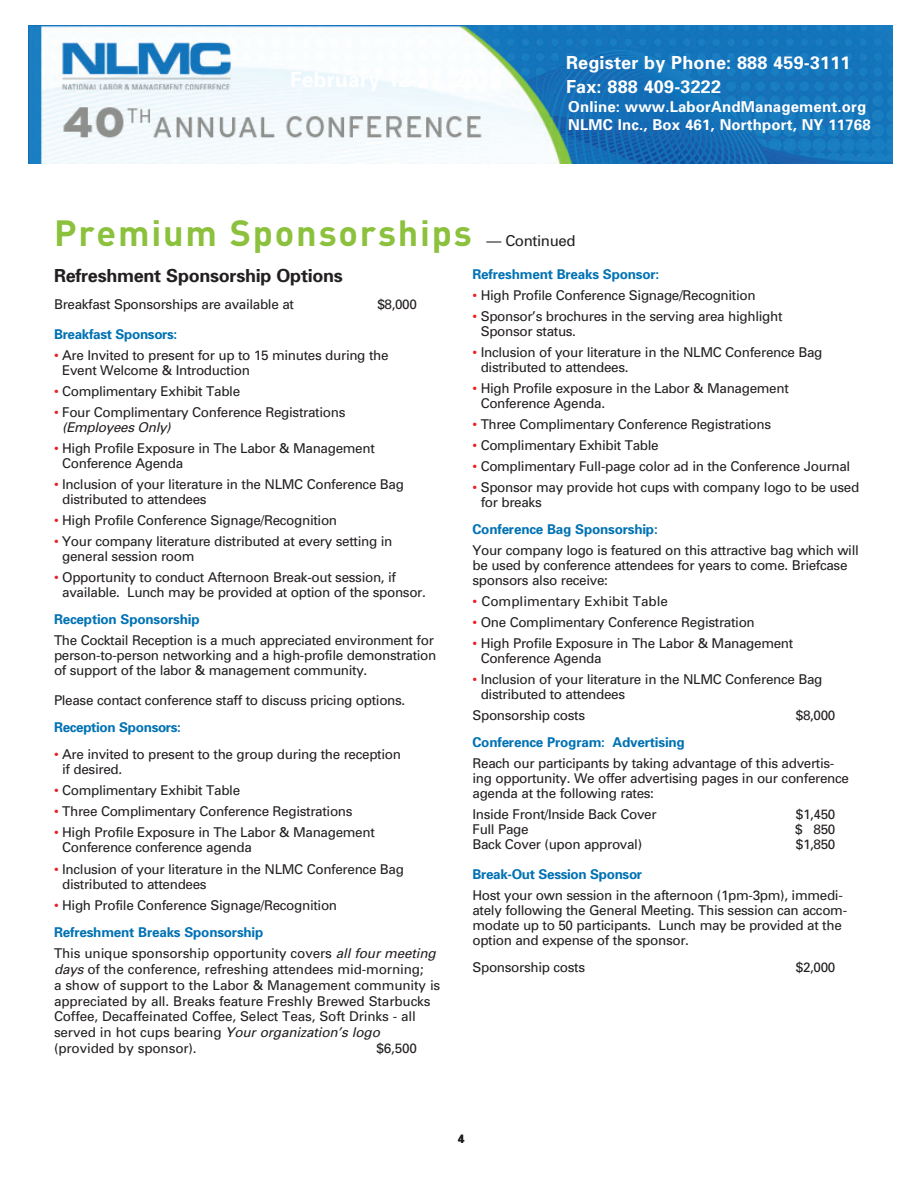
<style>
.page{position:relative;width:918px;height:1188px;background:#fff}
.page>*{position:absolute;margin:0;border:0;box-sizing:border-box;transform-origin:0 0}
.t1{font:700 36px "DIN";letter-spacing:.05em;color:#8cc13e}
.t2{font:700 18px/24px "Univers";letter-spacing:.01em;color:#fff}
.t3{font:700 18px "Univers";letter-spacing:-.015em;color:#231f20}
.t4{font:700 15px/18px "Univers";letter-spacing:.01em;color:#fff}
.t5{font:15px "Univers";letter-spacing:-.025em;color:#231f20}
.t6{font:13.5px/15px "Univers";letter-spacing:-.025em;color:#231f20}
.t7{font:700 13.5px "Univers";letter-spacing:-.015em;color:#0072b4}
.t8{font:13.5px "Univers";color:#231f20}
.t9{font:700 12px "Univers";color:#231f20}
.s1{color:#ee1d23}
.s2{font-style:italic}
.s3{font-weight:700;color:#0072b4}
</style>
<div class="page">
<img style="left:28px;top:26px;width:864px;height:138px">
<h2 class="t2" style="left:566px;top:50px;width:286px">Register by Phone: 888 459-3111<br>Fax: 888 409-3222</h2>
<p class="t4" style="left:568px;top:98px;width:304px">Online: www.LaborAndManagement.org<br>NLMC Inc., Box 461, Northport, NY 11768</p>
<h1 class="t1" style="left:54px;top:209px;width:419px">Premium Sponsorships</h1>
<p class="t5" style="left:486px;top:231px;width:91px">— Continued</p>
<h2 class="t3" style="left:54px;top:264px;width:290px">Refreshment Sponsorship Options</h2>
<p class="t6" style="left:54px;top:296px;width:242px">Breakfast Sponsorships are available at</p>
<p class="t6" style="left:377px;top:296px;width:41px">$8,000</p>
<p class="t7" style="left:54px;top:325px;width:125px">Breakfast Sponsors:</p>
<p class="t6" style="left:62px;top:347px;width:328px;text-indent:-8px"><span class="s1">•</span> Are Invited to present for up to 15 minutes during the<br>Event Welcome &amp; Introduction</p>
<p class="t6" style="left:54px;top:384px;width:188px"><span class="s1">•</span> Complimentary Exhibit Table</p>
<p class="t6" style="left:62px;top:405px;width:285px;text-indent:-8px"><span class="s1">•</span> Four Complimentary Conference Registrations <span class="s2">(Employees Only)</span></p>
<p class="t6" style="left:62px;top:441px;width:314px;text-indent:-8px"><span class="s1">•</span> High Profile Exposure in The Labor &amp; Management<br>Conference Agenda</p>
<p class="t6" style="left:62px;top:477px;width:343px;text-indent:-8px"><span class="s1">•</span> Inclusion of your literature in the NLMC Conference Bag distributed to attendees</p>
<p class="t6" style="left:54px;top:513px;width:285px"><span class="s1">•</span> High Profile Conference Signage/Recognition</p>
<p class="t6" style="left:62px;top:534px;width:332px;text-indent:-8px"><span class="s1">•</span> Your company literature distributed at every setting in general session room</p>
<p class="t6" style="left:62px;top:570px;width:365px;text-indent:-8px"><span class="s1">•</span> Opportunity to conduct Afternoon Break-out session, if available. Lunch may be provided at option of the sponsor.</p>
<p class="t7" style="left:54px;top:611px;width:147px">Reception Sponsorship</p>
<p class="t6" style="left:54px;top:633px;width:384px">The Cocktail Reception is a much appreciated environment for person-to-person networking and a high-profile demonstration of support of the labor &amp; management community.</p>
<p class="t6" style="left:54px;top:693px;width:353px">Please contact conference staff to discuss pricing options.</p>
<p class="t7" style="left:54px;top:719px;width:129px">Reception Sponsors:</p>
<p class="t6" style="left:62px;top:747px;width:340px;text-indent:-8px"><span class="s1">•</span> Are invited to present to the group during the reception if desired.</p>
<p class="t6" style="left:54px;top:783px;width:188px"><span class="s1">•</span> Complimentary Exhibit Table</p>
<p class="t6" style="left:54px;top:804px;width:300px"><span class="s1">•</span> Three Complimentary Conference Registrations</p>
<p class="t6" style="left:62px;top:825px;width:314px;text-indent:-8px"><span class="s1">•</span> High Profile Exposure in The Labor &amp; Management<br>Conference conference agenda</p>
<p class="t6" style="left:62px;top:861px;width:343px;text-indent:-8px"><span class="s1">•</span> Inclusion of your literature in the NLMC Conference Bag distributed to attendees</p>
<p class="t6" style="left:54px;top:891px;width:285px;line-height:27px"><span class="s1">•</span> High Profile Conference Signage/Recognition<br><span class="s3">Refreshment Breaks Sponsorship</span></p>
<p class="t6" style="left:54px;top:945px;width:388px;line-height:15.8px">This unique sponsorship opportunity covers <span class="s2">all four meeting days</span> of the conference, refreshing attendees mid-morning;<br>a show of support to the Labor &amp; Management community is appreciated by all. Breaks feature Freshly Brewed Starbucks Coffee, Decaffeinated Coffee, Select Teas, Soft Drinks - all served in hot cups bearing <span class="s2">Your organization’s logo </span>(provided by sponsor).</p>
<p class="t6" style="left:376px;top:1040px;width:42px">$6,500</p>
<p class="t7" style="left:472px;top:265px;width:188px">Refreshment Breaks Sponsor:</p>
<p class="t6" style="left:472px;top:287px;width:285px"><span class="s1">•</span> High Profile Conference Signage/Recognition</p>
<p class="t6" style="left:481px;top:308px;width:303px;text-indent:-8px"><span class="s1">•</span> Sponsor’s brochures in the serving area highlight<br>Sponsor status.</p>
<p class="t6" style="left:481px;top:344px;width:343px;text-indent:-8px"><span class="s1">•</span> Inclusion of your literature in the NLMC Conference Bag distributed to attendees.</p>
<p class="t6" style="left:481px;top:380px;width:310px;text-indent:-8px"><span class="s1">•</span> High Profile exposure in the Labor &amp; Management<br>Conference Agenda.</p>
<p class="t6" style="left:472px;top:416px;width:300px"><span class="s1">•</span> Three Complimentary Conference Registrations</p>
<p class="t6" style="left:472px;top:437px;width:188px"><span class="s1">•</span> Complimentary Exhibit Table</p>
<p class="t6" style="left:472px;top:458px;width:379px"><span class="s1">•</span> Complimentary Full-page color ad in the Conference Journal</p>
<p class="t6" style="left:481px;top:479px;width:380px;text-indent:-8px"><span class="s1">•</span> Sponsor may provide hot cups with company logo to be used for breaks</p>
<p class="t7" style="left:472px;top:520px;width:187px">Conference Bag Sponsorship:</p>
<p class="t6" style="left:472px;top:542px;width:388px">Your company logo is featured on this attractive bag which will be used by conference attendees for years to come. Briefcase sponsors also receive:</p>
<p class="t8" style="left:472px;top:593px;width:197px"><span class="s1">•</span> Complimentary Exhibit Table</p>
<p class="t6" style="left:472px;top:615px;width:284px"><span class="s1">•</span> One Complimentary Conference Registration</p>
<p class="t6" style="left:481px;top:636px;width:314px;text-indent:-8px"><span class="s1">•</span> High Profile Exposure in The Labor &amp; Management<br>Conference Agenda</p>
<p class="t6" style="left:481px;top:672px;width:343px;text-indent:-8px"><span class="s1">•</span> Inclusion of your literature in the NLMC Conference Bag distributed to attendees</p>
<p class="t6" style="left:472px;top:708px;width:114px">Sponsorship costs</p>
<p class="t6" style="left:796px;top:708px;width:41px">$8,000</p>
<p class="t7" style="left:472px;top:734px;width:214px">Conference Program: Advertising</p>
<p class="t6" style="left:472px;top:756px;width:378px">Reach our participants by taking advantage of this advertis&shy;ing opportunity. We offer advertising pages in our conference agenda at the following rates:</p>
<p class="t6" style="left:472px;top:807px;width:186px">Inside Front/Inside Back Cover</p>
<p class="t6" style="left:796px;top:807px;width:41px">$1,450</p>
<p class="t6" style="left:472px;top:822px;width:58px">Full Page</p>
<p class="t6" style="left:795px;top:822px;width:42px">$ 850</p>
<p class="t6" style="left:472px;top:837px;width:171px">Back Cover (upon approval)</p>
<p class="t6" style="left:796px;top:837px;width:41px">$1,850</p>
<p class="t7" style="left:472px;top:866px;width:171px">Break-Out Session Sponsor</p>
<p class="t6" style="left:472px;top:888px;width:376px">Host your own session in the afternoon (1pm-3pm), immedi&shy;ately following the General Meeting. This session can accom&shy;modate up to 50 participants. Lunch may be provided at the option and expense of the sponsor.</p>
<p class="t6" style="left:472px;top:960px;width:114px">Sponsorship costs</p>
<p class="t6" style="left:796px;top:960px;width:41px">$2,000</p>
<p class="t9" style="left:458px;top:1131px;width:8px">4</p>
</div>
